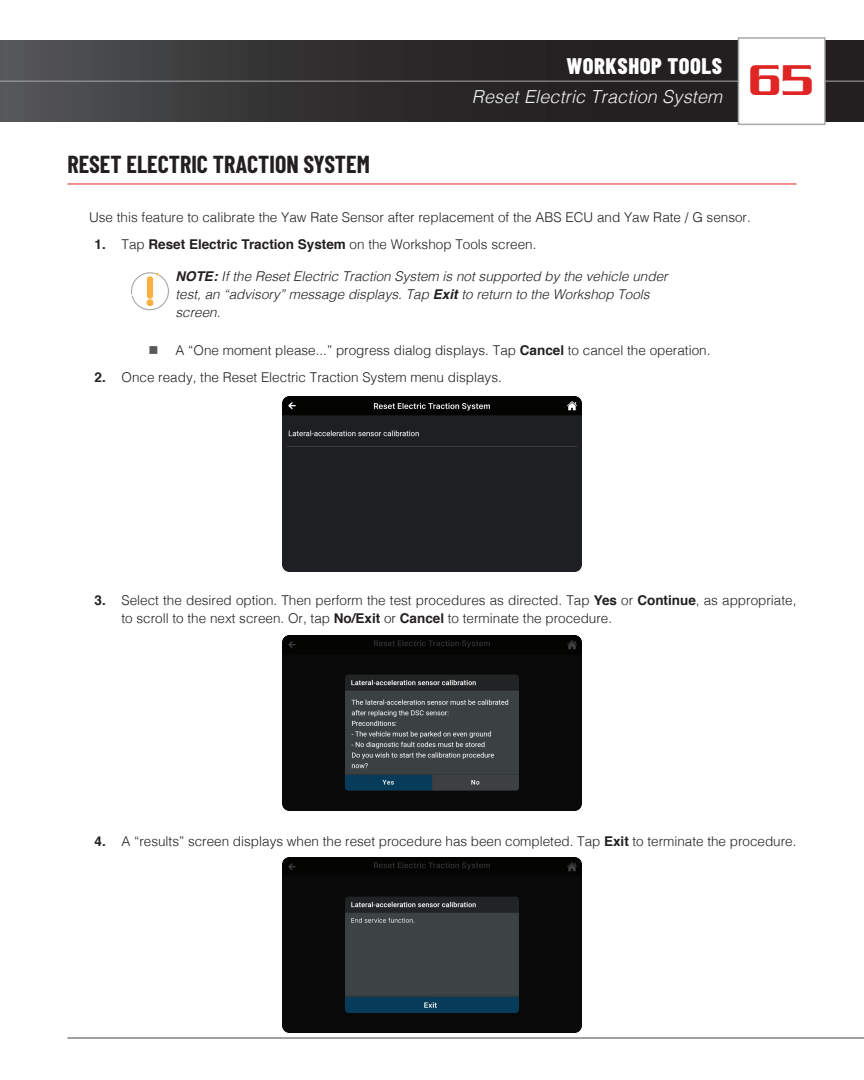
<style>
.page{position:relative;width:864px;height:1080px;background:#fff}
.page>*{position:absolute;margin:0;border:0;box-sizing:border-box;transform-origin:0 0}
.t1{font:500 46.5px "Serpentine";color:#e02525}
.t2{font:700 24px "Barlow Condensed";color:#231f20}
.t3{font:800 22.5px "Barlow Condensed";letter-spacing:.025em;color:#fff}
.t4{font:italic 300 18px "Helvetica";letter-spacing:.01em;color:#f2f3f4}
.t5{font:300 13.5px/18px "Helvetica";color:#231f20}
.t6{font:italic 300 13.5px/18px "Helvetica";color:#231f20}
.t7{font:700 13.5px "Helvetica";color:#231f20}
.s1{font-weight:300}
.s2{font-weight:700}
.s3{color:#595959}
</style>
<div class="page">
<svg style="left:0;top:41px;width:864px;height:81px;background:#323031"></svg>
<hr style="left:0;top:81px;width:864px;height:1px;background:#a8a9ad">
<div style="left:738px;top:38px;width:87px;height:86px;background:#fff"></div>
<div style="left:738px;top:37px;width:88px;height:88px;border:2px solid #a8a9ad"></div>
<hr style="left:68px;top:1037px;width:796px;height:2px;background:#57585a">
<hr style="left:68px;top:184px;width:728px;height:1px;background:#e02525">
<svg style="left:131px;top:272px;width:38px;height:38px"></svg>
<div style="left:147px;top:299px;width:6px;height:7px;border:1px solid #fbb03f;border-radius:50%"></div>
<img style="left:283px;top:397px;width:298px;height:175px">
<img style="left:283px;top:636px;width:298px;height:175px">
<img style="left:283px;top:858px;width:298px;height:175px">
<h3 class="t3" style="left:566px;top:51px;width:157px">WORKSHOP TOOLS</h3>
<h3 class="t4" style="left:472px;top:81px;width:252px">Reset Electric Traction System</h3>
<h1 class="t1" style="left:748px;top:54px;width:67px">65</h1>
<h2 class="t2" style="left:68px;top:149px;width:304px">RESET ELECTRIC TRACTION SYSTEM</h2>
<p class="t5" style="left:89px;top:208px;width:663px">Use this feature to calibrate the Yaw Rate Sensor after replacement of the ABS ECU and Yaw Rate / G sensor.</p>
<p class="t7" style="left:94px;top:234px;width:443px">1. <span class="s1">Tap</span> Reset Electric Traction System <span class="s1">on the Workshop Tools screen.</span></p>
<p class="t6" style="left:176px;top:266px;width:494px"><span class="s2">NOTE:</span> If the Reset Electric Traction System is not supported by the vehicle under test, an “advisory” message displays. Tap <span class="s2">Exit</span> to return to the Workshop Tools screen.</p>
<p class="t5" style="left:148px;top:340px;width:563px"><span class="s3">■</span> A “One moment please...” progress dialog displays. Tap <span class="s2">Cancel</span> to cancel the operation.</p>
<p class="t5" style="left:95px;top:367px;width:409px"><span class="s2">2.</span> Once ready, the Reset Electric Traction System menu displays.</p>
<p class="t5" style="left:122px;top:590px;width:676px;text-indent:-27px"><span class="s2">3.</span> Select the desired option. Then perform the test procedures as directed. Tap <span class="s2">Yes</span> or <span class="s2">Continue</span>, as appropriate, to scroll to the next screen. Or, tap <span class="s2">No/Exit</span> or <span class="s2">Cancel</span> to terminate the procedure.</p>
<p class="t5" style="left:95px;top:831px;width:704px"><span class="s2">4.</span> A “results” screen displays when the reset procedure has been completed. Tap <span class="s2">Exit</span> to terminate the procedure.</p>
</div>
